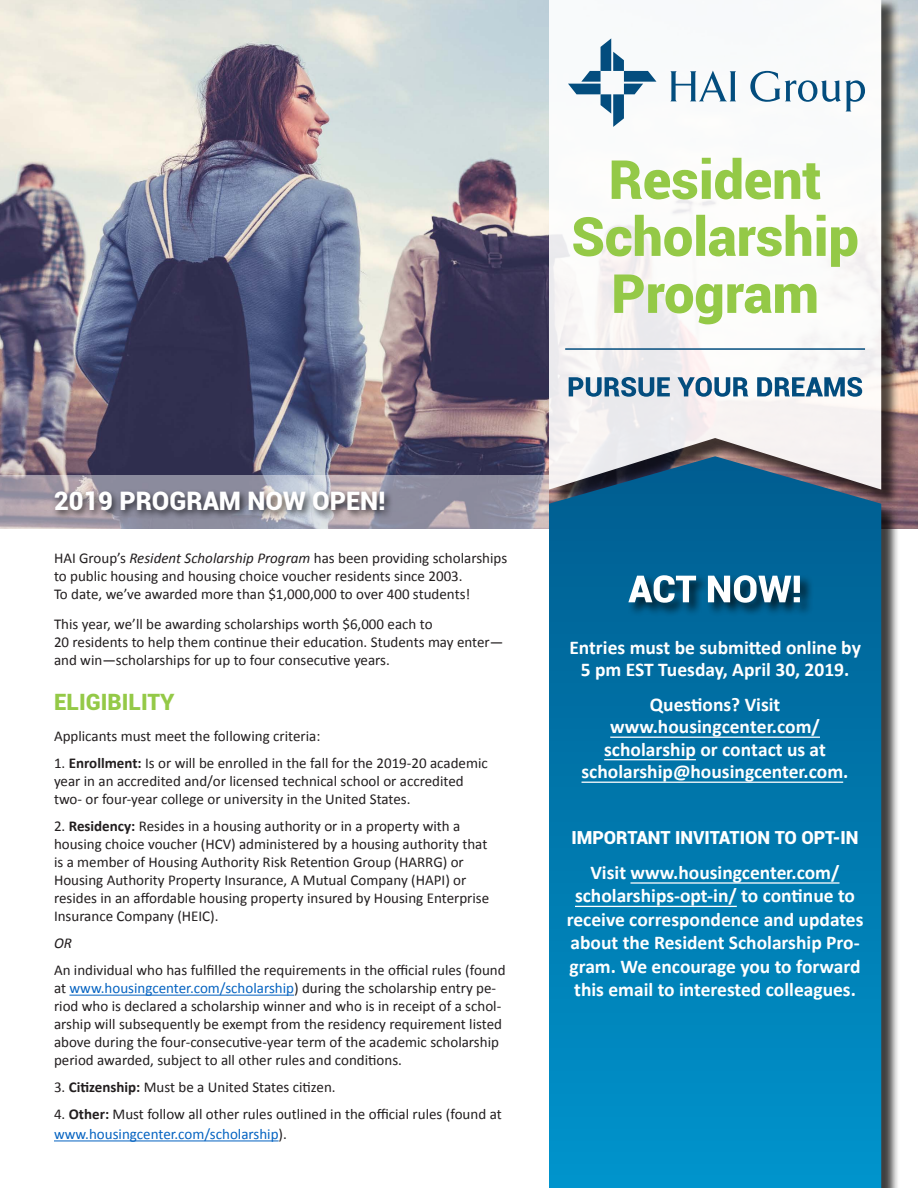
<style>
.page{position:relative;width:918px;height:1188px;background:#fff}
.page>*{position:absolute;margin:0;border:0;box-sizing:border-box;transform-origin:0 0}
.t1{font:900 25.5px "Roboto";color:#fff}
.t2{font:900 22.5px "Roboto";color:#94c947}
.t3{font:700 19.5px/23.4px "Calibri";color:#fff;text-align:center}
.t4{font:900 18px "Roboto";color:#fff}
.t5{font:15px/18px "Calibri";color:#221e1f}
.t6{font:italic 15px "Calibri";color:#221e1f}
.s1{font-style:italic}
.s2{font-weight:700}
.s3{color:#0563c1}
</style>
<div class="page">
<img style="left:0;top:0;width:918px;height:528px">
<svg style="left:1px;top:475px;width:548px;height:53px;background:#9d9aa8"></svg>
<div style="left:551px;top:0;width:349px;height:507px;background:#000;opacity:.75"></div>
<svg style="left:549px;top:0;width:332px;height:456px"></svg>
<svg style="left:614px;top:275px;width:202px;height:49px"></svg>
<svg style="left:573px;top:215px;width:284px;height:52px"></svg>
<svg style="left:612px;top:158px;width:208px;height:41px"></svg>
<svg style="left:569px;top:377px;width:293px;height:20px"></svg>
<svg style="left:670px;top:71px;width:66px;height:30px"></svg>
<svg style="left:750px;top:71px;width:115px;height:40px"></svg>
<svg style="left:568px;top:38px;width:88px;height:89px"></svg>
<hr style="left:565px;top:348px;width:300px;height:2px;background:#034d7e">
<hr style="left:69px;top:995px;width:225px;height:1px;background:#0563c1">
<hr style="left:54px;top:1140px;width:225px;height:1px;background:#0563c1">
<div style="left:551px;top:459px;width:349px;height:729px;background:#000;opacity:.75"></div>
<svg style="left:549px;top:456px;width:332px;height:732px;background:#057aad"></svg>
<hr style="left:575px;top:906px;width:162px;height:1px;background:#fff">
<hr style="left:631px;top:882px;width:208px;height:2px;background:#fff">
<hr style="left:582px;top:782px;width:261px;height:1px;background:#fff">
<hr style="left:604px;top:759px;width:92px;height:1px;background:#fff">
<hr style="left:610px;top:737px;width:210px;height:1px;background:#fff">
<div style="left:627px;top:573px;width:187px;height:43px;background:#000;opacity:.75"></div>
<svg style="left:628px;top:575px;width:172px;height:28px"></svg>
<div style="left:51px;top:489px;width:343px;height:31px;background:#000;opacity:.67"></div>
<h1 class="t1" style="left:54px;top:483px;width:333px">2019 PROGRAM NOW OPEN!</h1>
<p class="t5" style="left:54px;top:549px;width:455px">HAI Group’s <span class="s1">Resident Scholarship Program</span> has been providing scholarships to public housing and housing choice voucher residents since 2003.<br>To date, we’ve awarded more than $1,000,000 to over 400 students!</p>
<p class="t5" style="left:54px;top:615px;width:451px">This year, we’ll be awarding scholarships worth $6,000 each to<br>20 residents to help them continue their education. Students may enter— and win—scholarships for up to four consecutive years.</p>
<h2 class="t2" style="left:54px;top:686px;width:122px">ELIGIBILITY</h2>
<p class="t5" style="left:54px;top:728px;width:268px">Applicants must meet the following criteria:</p>
<p class="t5" style="left:54px;top:755px;width:435px">1. <span class="s2">Enrollment:</span> Is or will be enrolled in the fall for the 2019-20 academic year in an accredited and/or licensed technical school or accredited two- or four-year college or university in the United States.</p>
<p class="t5" style="left:54px;top:818px;width:437px">2. <span class="s2">Residency:</span> Resides in a housing authority or in a property with a housing choice voucher (HCV) administered by a housing authority that is a member of Housing Authority Risk Retention Group (HARRG) or Housing Authority Property Insurance, A Mutual Company (HAPI) or resides in an affordable housing property insured by Housing Enterprise Insurance Company (HEIC).</p>
<p class="t6" style="left:54px;top:933px;width:19px">OR</p>
<p class="t5" style="left:54px;top:962px;width:453px">An individual who has fulfilled the requirements in the official rules (found at <span class="s3">www.housingcenter.com/scholarship</span>) during the scholarship entry pe&shy;riod who is declared a scholarship winner and who is in receipt of a schol&shy;arship will subsequently be exempt from the residency requirement listed above during the four-consecutive-year term of the academic scholarship period awarded, subject to all other rules and conditions.</p>
<p class="t5" style="left:54px;top:1079px;width:283px">3. <span class="s2">Citizenship:</span> Must be a United States citizen.</p>
<p class="t5" style="left:54px;top:1105px;width:449px;line-height:19.8px">4. <span class="s2">Other:</span> Must follow all other rules outlined in the official rules (found at <span class="s3">www.housingcenter.com/scholarship</span>).</p>
<h3 class="t3" style="left:569px;top:636px;width:293px;line-height:22.5px">Entries must be submitted online by<br>5 pm EST Tuesday, April 30, 2019.</h3>
<h3 class="t3" style="left:582px;top:693px;width:268px;line-height:22.5px">Questions? Visit www.housingcenter.com/ scholarship or contact us at scholarship@housingcenter.com.</h3>
<p class="t4" style="left:571px;top:824px;width:289px">IMPORTANT INVITATION TO OPT-IN</p>
<h3 class="t3" style="left:567px;top:861px;width:298px">Visit www.housingcenter.com/ scholarships-opt-in/ to continue to receive correspondence and updates about the Resident Scholarship Pro&shy;gram. We encourage you to forward this email to interested colleagues.</h3>
</div>
